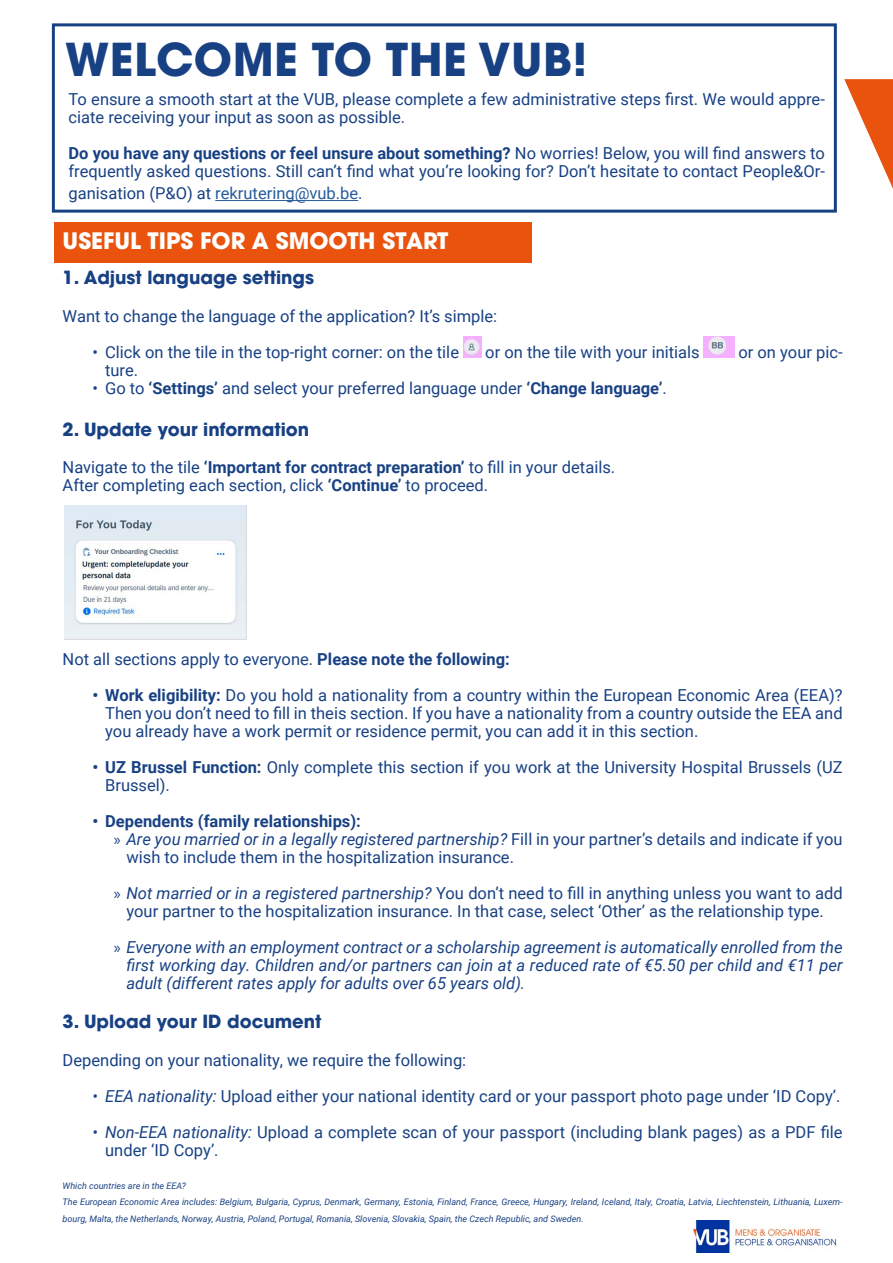
<style>
.page{position:relative;width:893px;height:1263px;background:#fff}
.page>*{position:absolute;margin:0;border:0;box-sizing:border-box;transform-origin:0 0}
.t1{font:700 45px "ITC Avant Garde Pro";letter-spacing:.01em;color:#184184}
.t2{font:700 22.5px "ITC Avant Garde Pro";color:#fff}
.t3{font:700 18px "ITC Avant Garde Pro";color:#184184}
.t4{font:16.5px/18px "Roboto";color:#184184}
.t5{font:italic 16.5px/18px "Roboto";color:#184184;text-align:justify}
.t6{font:700 16.5px "Roboto";color:#184184}
.t7{font:italic 9px/16.5px "Roboto";color:#184184}
.s1{font-weight:700}
.s2{color:#275b9b}
.s3{font-family:"Myriad Pro";font-style:normal}
.s4{font-style:normal}
.s5{font-family:"Myriad Pro"}
.s6{font-style:italic}
</style>
<div class="page">
<img style="left:693px;top:1220px;width:144px;height:33px">
<div style="left:52px;top:23px;width:785px;height:190px;border:3px solid #184184"></div>
<svg style="left:844px;top:79px;width:49px;height:110px"></svg>
<hr style="left:215px;top:200px;width:143px;height:1px;background:#275b9b">
<img style="left:463px;top:337px;width:18px;height:21px">
<img style="left:704px;top:337px;width:30px;height:20px">
<img style="left:64px;top:505px;width:183px;height:135px">
<div style="left:54px;top:222px;width:478px;height:40px;background:#e9530e"></div>
<h1 class="t1" style="left:65px;top:29px;width:524px">WELCOME TO THE VUB!</h1>
<p class="t4" style="left:69px;top:89px;width:758px">To ensure a smooth start at the VUB, please complete a few administrative steps first. We would appre&shy;ciate receiving your input as soon as possible.</p>
<p class="t4" style="left:69px;top:143px;width:758px"><span class="s1">Do you have any questions or feel unsure about something?</span> No worries! Below, you will find answers to frequently asked questions. Still can’t find what you’re looking for? Don’t hesitate to contact People&amp;Or-</p>
<p class="t4" style="left:69px;top:184px;width:296px">ganisation (P&amp;O) at <span class="s2">rekrutering@vub.be</span>.</p>
<h2 class="t2" style="left:63px;top:226px;width:387px">USEFUL TIPS FOR A SMOOTH START</h2>
<p class="t3" style="left:63px;top:265px;width:253px">1. Adjust language settings</p>
<p class="t4" style="left:63px;top:306px;width:436px">Want to change the language of the application? It’s simple:</p>
<p class="t4" style="left:92px;top:342px;width:368px">• Click on the tile in the top-right corner: on the tile</p>
<p class="t4" style="left:485px;top:342px;width:216px">or on the tile with your initials</p>
<p class="t4" style="left:738px;top:342px;width:106px">or on your pic-</p>
<p class="t4" style="left:105px;top:360px;width:35px">ture.</p>
<p class="t4" style="left:92px;top:378px;width:576px">• Go to <span class="s1">‘Settings’</span> and select your preferred language under <span class="s1">‘Change language’</span>.</p>
<p class="t3" style="left:63px;top:417px;width:248px">2. Update your information</p>
<p class="t4" style="left:63px;top:458px;width:554px">Navigate to the tile <span class="s1">‘Important for contract preparation’</span> to fill in your details.<br>After completing each section, click <span class="s1">‘Continue’</span> to proceed.</p>
<p class="t4" style="left:63px;top:650px;width:449px">Not all sections apply to everyone. <span class="s1">Please note the following:</span></p>
<p class="t4" style="left:105px;top:686px;width:739px;text-align:justify;text-indent:-13px"><span class="s1">• Work eligibility:</span> Do you hold a nationality from a country within the European Economic Area (EEA)?<br>Then you don’t need to fill in theis section. If you have a nationality from a country outside the EEA and you already have a work permit or residence permit, you can add it in this section.</p>
<p class="t4" style="left:105px;top:758px;width:739px;text-indent:-13px"><span class="s1">• UZ Brussel Function:</span> Only complete this section if you work at the University Hospital Brussels (UZ<br>Brussel).</p>
<p class="t6" style="left:92px;top:810px;width:270px">• Dependents (family relationships):</p>
<p class="t5" style="left:114px;top:830px;width:730px"><span class="s3">»</span> Are you married or in a legally registered partnership? <span class="s4">Fill in your partner’s details and indicate if you</span></p>
<p class="t4" style="left:126px;top:848px;width:389px">wish to include them in the hospitalization insurance.</p>
<p class="t4" style="left:114px;top:884px;width:730px;text-align:center"><span class="s5">»</span> <span class="s6">Not married or in a registered partnership?</span> You don’t need to fill in anything unless you want to add your partner to the hospitalization insurance. In that case, select ‘Other’ as the relationship type.</p>
<p class="t5" style="left:126px;top:938px;width:718px;text-indent:-13px"><span class="s3">»</span> Everyone with an employment contract or a scholarship agreement is automatically enrolled from the first working day. Children and/or partners can join at a reduced rate of €5.50 per child and €11 per adult (different rates apply for adults over 65 years old).</p>
<p class="t3" style="left:63px;top:1009px;width:260px">3. Upload your ID document</p>
<p class="t4" style="left:63px;top:1050px;width:405px">Depending on your nationality, we require the following:</p>
<p class="t4" style="left:92px;top:1086px;width:749px"><span class="s6">• EEA nationality:</span> Upload either your national identity card or your passport photo page under ‘ID Copy’.</p>
<p class="t4" style="left:105px;top:1122px;width:739px;text-indent:-13px"><span class="s6">• Non-EEA nationality:</span> Upload a complete scan of your passport (including blank pages) as a PDF file under ‘ID Copy’.</p>
<p class="t7" style="left:63px;top:1177px;width:781px">Which countries are in the EEA?<br>The European Economic Area includes: Belgium, Bulgaria, Cyprus, Denmark, Germany, Estonia, Finland, France, Greece, Hungary, Ireland, Iceland, Italy, Croatia, Latvia, Liechtenstein, Lithuania, Luxem&shy;bourg, Malta, the Netherlands, Norway, Austria, Poland, Portugal, Romania, Slovenia, Slovakia, Spain, the Czech Republic, and Sweden.</p>
</div>
